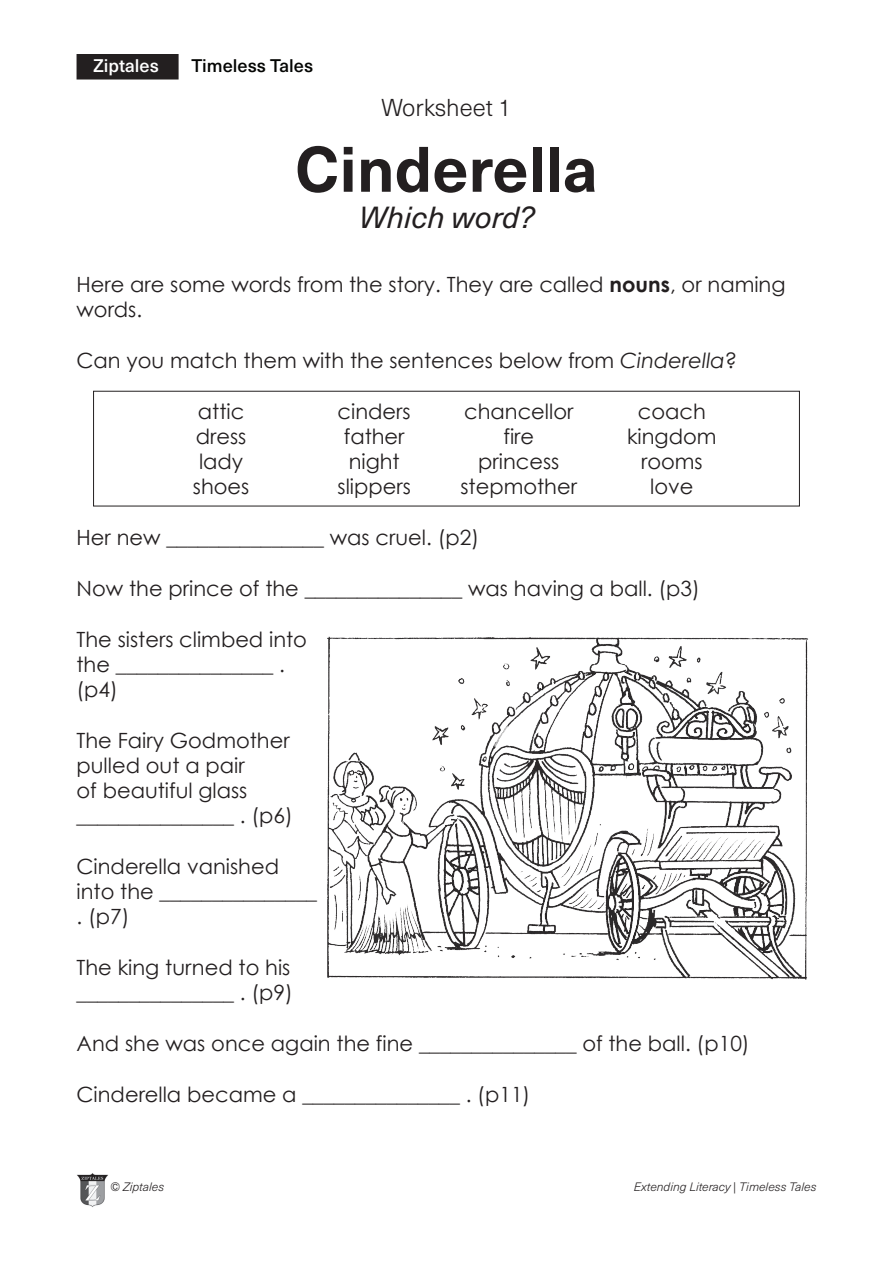
<style>
.page{position:relative;width:893px;height:1263px;background:#fff}
.page>*{position:absolute;margin:0;border:0;box-sizing:border-box;transform-origin:0 0}
.t1{font:700 63px "Neue Haas Unica W1 G";color:#231f20}
.t2{font:italic 30px "Neue Haas Unica W1 G";color:#231f20}
.t3{font:300 24px "Neue Haas Unica W1 G";color:#231f20}
.t4{font:21px/25.2px "Century Gothic";color:#231f20}
.t5{font:500 18px "Neue Haas Unica W1 G";color:#040503}
.t6{font:500 18px "Neue Haas Unica W1 G";color:#fff}
.t7{font:italic 300 12px "Neue Haas Unica W1 G";color:#231f20}
.s1{font-weight:700}
.s2{font-style:italic}
</style>
<div class="page">
<div style="left:77px;top:55px;width:101px;height:24px;background:#231f20"></div>
<div style="left:77px;top:54px;width:102px;height:26px;border:2px solid #231f20"></div>
<img style="left:77px;top:1173px;width:31px;height:34px">
<img style="left:327px;top:636px;width:481px;height:344px">
<div style="left:93px;top:391px;width:707px;height:115px;border:1px solid #231f20"></div>
<p class="t6" style="left:94px;top:52px;width:67px">Ziptales</p>
<p class="t5" style="left:191px;top:52px;width:123px">Timeless Tales</p>
<p class="t3" style="left:381px;top:90px;width:132px">Worksheet 1</p>
<p class="t1" style="left:295px;top:121px;width:304px">Cinderella</p>
<p class="t2" style="left:359px;top:195px;width:177px">Which word?</p>
<p class="t4" style="left:77px;top:272px;width:710px">Here are some words from the story. They are called <span class="s1">nouns</span>, or naming words.</p>
<p class="t4" style="left:77px;top:348px;width:662px">Can you match them with the sentences below from <span class="s2">Cinderella</span>?</p>
<p class="t4" style="left:198px;top:398px;width:48px">attic</p>
<p class="t4" style="left:338px;top:398px;width:75px">cinders</p>
<p class="t4" style="left:464px;top:398px;width:111px">chancellor</p>
<p class="t4" style="left:638px;top:398px;width:70px">coach</p>
<p class="t4" style="left:196px;top:423px;width:52px">dress</p>
<p class="t4" style="left:344px;top:423px;width:62px">father</p>
<p class="t4" style="left:503px;top:423px;width:32px">fire</p>
<p class="t4" style="left:627px;top:423px;width:91px">kingdom</p>
<p class="t4" style="left:199px;top:449px;width:46px">lady</p>
<p class="t4" style="left:349px;top:449px;width:53px">night</p>
<p class="t4" style="left:478px;top:449px;width:83px">princess</p>
<p class="t4" style="left:641px;top:449px;width:63px">rooms</p>
<p class="t4" style="left:193px;top:474px;width:58px">shoes</p>
<p class="t4" style="left:338px;top:474px;width:75px">slippers</p>
<p class="t4" style="left:460px;top:474px;width:118px">stepmother</p>
<p class="t4" style="left:650px;top:474px;width:45px">love</p>
<p class="t4" style="left:77px;top:525px;width:404px">Her new _______________ was cruel. (p2)</p>
<p class="t4" style="left:77px;top:575px;width:625px">Now the prince of the _______________ was having a ball. (p3)</p>
<p class="t4" style="left:77px;top:626px;width:232px">The sisters climbed into the _______________ . (p4)</p>
<p class="t4" style="left:77px;top:727px;width:218px">The Fairy Godmother pulled out a pair<br>of beautiful glass _______________ . (p6)</p>
<p class="t4" style="left:77px;top:853px;width:242px">Cinderella vanished into the _______________ . (p7)</p>
<p class="t4" style="left:77px;top:955px;width:218px">The king turned to his _______________ . (p9)</p>
<p class="t4" style="left:77px;top:1030px;width:675px">And she was once again the fine _______________ of the ball. (p10)</p>
<p class="t4" style="left:77px;top:1081px;width:455px">Cinderella became a _______________ . (p11)</p>
<p class="t7" style="left:111px;top:1178px;width:55px">© Ziptales</p>
<p class="t7" style="left:634px;top:1178px;width:184px">Extending Literacy | Timeless Tales</p>
</div>
